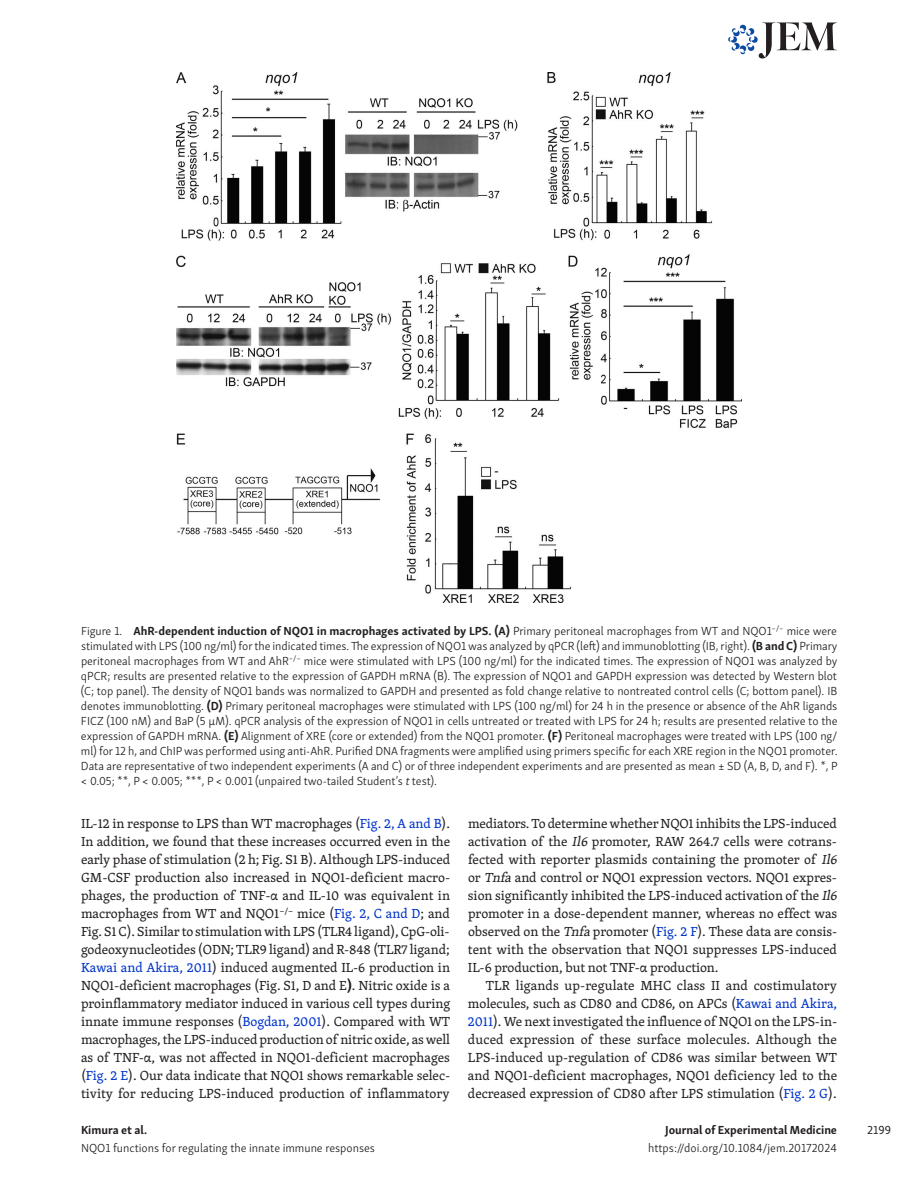
<style>
.page{position:relative;width:918px;height:1188px;background:#fff}
.page>*{position:absolute;margin:0;border:0;box-sizing:border-box;transform-origin:0 0}
.t1{font:13.5px/18px "Skolar PE";letter-spacing:-.005em;color:#231f20;text-align:justify}
.t2{font:300 12px/15px "Skolar Sans PE";color:#231f20;text-align:justify}
.t3{font:700 12px "Skolar Sans PE";letter-spacing:-.005em;color:#231f20}
.t4{font:12px "Skolar Sans PE";color:#231f20}
.s1{font-weight:700}
.s2{font-style:italic}
.s3{color:#0034c9}
</style>
<div class="page">
<svg style="left:728px;top:23px;width:109px;height:35px"></svg>
<img style="left:176px;top:72px;width:566px;height:530px">
<p class="t2" style="left:81px;top:623px;width:758px">Figure 1. <span class="s1">AhR-dependent induction of NQO1 in macrophages activated by LPS. (A)</span> Primary peritoneal macrophages from WT and NQO1<sup>−/−</sup> mice were stimulated with LPS (100 ng/ml) for the indicated times. The expression of NQO1 was analyzed by qPCR (left) and immunoblotting (IB, right). <span class="s1">(B and C)</span> Primary peritoneal macrophages from WT and AhR<sup>−/−</sup> mice were stimulated with LPS (100 ng/ml) for the indicated times. The expression of NQO1 was analyzed by qPCR; results are presented relative to the expression of GAPDH mRNA (B). The expression of NQO1 and GAPDH expression was detected by Western blot (C; top panel). The density of NQO1 bands was normalized to GAPDH and presented as fold change relative to nontreated control cells (C; bottom panel). IB denotes immunoblotting. <span class="s1">(D)</span> Primary peritoneal macrophages were stimulated with LPS (100 ng/ml) for 24 h in the presence or absence of the AhR ligands FICZ (100 nM) and BaP (5 µM). qPCR analysis of the expression of NQO1 in cells untreated or treated with LPS for 24 h; results are presented relative to the expression of GAPDH mRNA. <span class="s1">(E)</span> Alignment of XRE (core or extended) from the NQO1 promoter. <span class="s1">(F)</span> Peritoneal macrophages were treated with LPS (100 ng/ ml) for 12 h, and ChIP was performed using anti-AhR. Purified DNA fragments were amplified using primers specific for each XRE region in the NQO1 promoter.<br>Data are representative of two independent experiments (A and C) or of three independent experiments and are presented as mean ± SD (A, B, D, and F). *, P &lt; 0.05; **, P &lt; 0.005; ***, P &lt; 0.001 (unpaired two-tailed Student’s <span class="s2">t</span>test).</p>
<p class="t1" style="left:81px;top:814px;width:371px">IL-12 in response to LPS than WT macrophages (<span class="s3">Fig. 2, A and B</span>).<br>In addition, we found that these increases occurred even in the early phase of stimulation (2 h; Fig. S1 B). Although LPS-induced GM-CSF production also increased in NQO1-deficient macro&shy;phages, the production of TNF-α and IL-10 was equivalent in macrophages from WT and NQO1<sup>−/−</sup> mice (<span class="s3">Fig. 2, C and D</span>; and Fig. S1 C). Similar to stimulation with LPS (TLR4 ligand), CpG-oli&shy;godeoxynucleotides (ODN; TLR9 ligand) and R-848 (TLR7 ligand; <span class="s3">Kawai and Akira, 2011</span>) induced augmented IL-6 production in NQO1-deficient macrophages (Fig. S1, D and E<span class="s1">)</span>. Nitric oxide is a proinflammatory mediator induced in various cell types during innate immune responses (<span class="s3">Bogdan, 2001</span>). Compared with WT macrophages, the LPS-induced production of nitric oxide, as well as of TNF-α, was not affected in NQO1-deficient macrophages (<span class="s3">Fig. 2 E</span>). Our data indicate that NQO1 shows remarkable selec&shy;tivity for reducing LPS-induced production of inflammatory</p>
<p class="t1" style="left:468px;top:814px;width:374px;text-align:left">mediators. To determine whether NQO1 inhibits the LPS-induced activation of the <span class="s2">Il6</span> promoter, RAW 264.7 cells were cotrans&shy;fected with reporter plasmids containing the promoter of <span class="s2">Il6 </span>or <span class="s2">Tnfa</span> and control or NQO1 expression vectors. NQO1 expres&shy;sion significantly inhibited the LPS-induced activation of the <span class="s2">Il6 </span>promoter in a dose-dependent manner, whereas no effect was observed on the <span class="s2">Tnfa</span>promoter (<span class="s3">Fig. 2 F</span>). These data are consis&shy;tent with the observation that NQO1 suppresses LPS-induced IL-6 production, but not TNF-α production.</p>
<p class="t1" style="left:468px;top:976px;width:371px;text-indent:18px">TLR ligands up-regulate MHC class II and costimulatory molecules, such as CD80 and CD86, on APCs (<span class="s3">Kawai and Akira, 2011</span>). We next investigated the influence of NQO1 on the LPS-in&shy;duced expression of these surface molecules. Although the LPS-induced up-regulation of CD86 was similar between WT and NQO1-deficient macrophages, NQO1 deficiency led to the decreased expression of CD80 after LPS stimulation (<span class="s3">Fig. 2 G</span>).</p>
<p class="t3" style="left:81px;top:1120px;width:68px">Kimura et al.</p>
<p class="t2" style="left:81px;top:1140px;width:295px">NQO1 functions for regulating the innate immune responses</p>
<p class="t3" style="left:665px;top:1120px;width:173px">Journal of Experimental Medicine</p>
<p class="t2" style="left:648px;top:1140px;width:190px">https://doi.org/10.1084/jem.20172024</p>
<p class="t4" style="left:867px;top:1121px;width:25px">2199</p>
</div>
